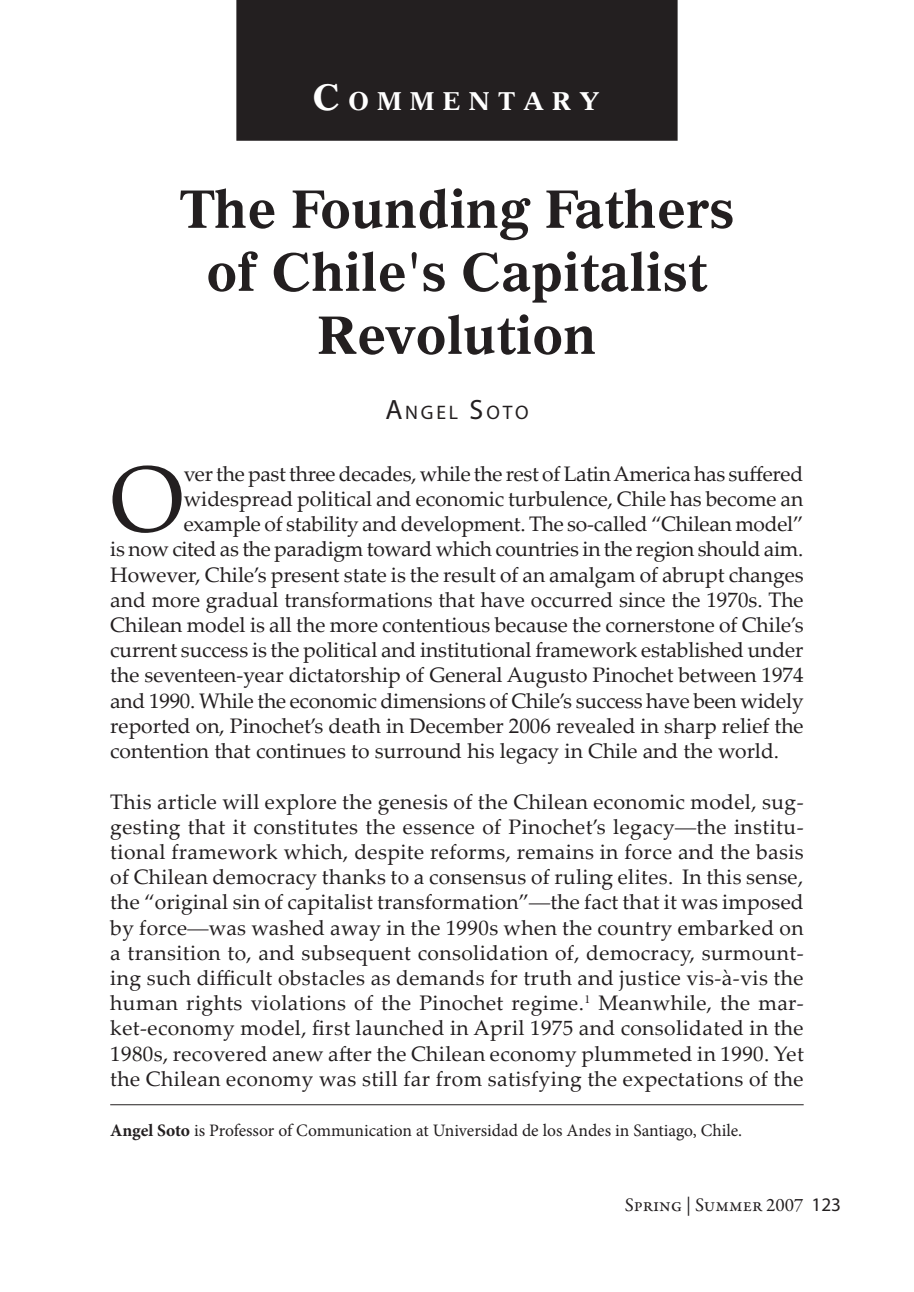
<style>
.page{position:relative;width:914px;height:1292px;background:#fff}
.page>*{position:absolute;margin:0;border:0;box-sizing:border-box;transform-origin:0 0}
.t1{font:93.45px "Palatino Linotype";color:#231f20}
.t2{font:700 52.5px/63px "Gazette LT Std";color:#231f20;text-align:center}
.t3{font:700 25.2px "Gazette LT Std";letter-spacing:.33em;color:#fff}
.t4{font:21px/25.2px "Palatino Linotype";color:#231f20;text-align:justify}
.t5{font:19.6px "Myriad Pro";letter-spacing:.145em;color:#231f20}
.t6{font:19.25px "Garamond Premr Pro";color:#231f20}
.t7{font:17.5px "Minion Pro";color:#231f20}
.s1{font-size:35.88px}
.s2{font-size:28px}
.s3{font-family:"Times New Roman"}
.s4{font-weight:700}
.s5{font-family:"Myriad Pro"}
</style>
<div class="page">
<hr style="left:110px;top:1104px;width:693px;height:1px;background:#231f20">
<div style="left:236px;top:0;width:441px;height:141px;background:#231f20"></div>
<p class="t3" style="left:313px;top:85px;width:288px"><span class="s1">C</span>ommentary</p>
<h2 class="t2" style="left:179px;top:177px;width:556px">The Founding Fathers of Chile's Capitalist<br>Revolution</h2>
<p class="t5" style="left:385px;top:401px;width:145px"><span class="s2">A</span>NGEL <span class="s2">S</span>OTO</p>
<h1 class="t1" style="left:110px;top:433px;width:75px">O</h1>
<p class="t4" style="left:184px;top:460px;width:621px">ver the past three decades, while the rest of Latin America has suffered</p>
<p class="t4" style="left:184px;top:485px;width:621px">widespread political and economic turbulence, Chile has become an</p>
<p class="t4" style="left:184px;top:510px;width:621px">example of stability and development. The so-called “Chilean model”</p>
<p class="t4" style="left:110px;top:536px;width:694px">is now cited as the paradigm toward which countries in the region should aim.</p>
<p class="t4" style="left:110px;top:561px;width:695px">However, Chile’s present state is the result of an amalgam of abrupt changes</p>
<p class="t4" style="left:110px;top:586px;width:695px">and more gradual transformations that have occurred since the 1970s. The</p>
<p class="t4" style="left:110px;top:611px;width:694px">Chilean model is all the more contentious because the cornerstone of Chile’s</p>
<p class="t4" style="left:110px;top:636px;width:694px">current success is the political and institutional framework established under</p>
<p class="t4" style="left:110px;top:662px;width:694px">the seventeen-year dictatorship of General Augusto Pinochet between 1974</p>
<p class="t4" style="left:110px;top:687px;width:695px">and 1990. While the economic dimensions of Chile’s success have been widely</p>
<p class="t4" style="left:110px;top:712px;width:695px">reported on, Pinochet’s death in December 2006 revealed in sharp relief the</p>
<p class="t4" style="left:110px;top:737px;width:670px">contention that continues to surround his legacy in Chile and the world.</p>
<p class="t4" style="left:110px;top:788px;width:695px">This article will explore the genesis of the Chilean economic model, sug&shy;gesting that it constitutes the essence of Pinochet’s legacy<span class="s3">—</span>the institu&shy;tional framework which, despite reforms, remains in force and the basis of Chilean democracy thanks to a consensus of ruling elites. In this sense, the “original sin of capitalist transformation”<span class="s3">—</span>the fact that it was imposed by force<span class="s3">—</span>was washed away in the 1990s when the country embarked on a transition to, and subsequent consolidation of, democracy, surmount&shy;ing such difficult obstacles as demands for truth and justice vis-à-vis the human rights violations of the Pinochet regime.<sup>1</sup> Meanwhile, the mar&shy;ket-economy model, first launched in April 1975 and consolidated in the 1980s, recovered anew after the Chilean economy plummeted in 1990. Yet the Chilean economy was still far from satisfying the expectations of the</p>
<p class="t7" style="left:110px;top:1119px;width:633px"><span class="s4">Angel Soto</span> is Professor of Communication at Universidad de los Andes in Santiago, Chile.</p>
<p class="t6" style="left:624px;top:1193px;width:218px">Spring | Summer 2007 <span class="s5">123</span></p>
</div>
